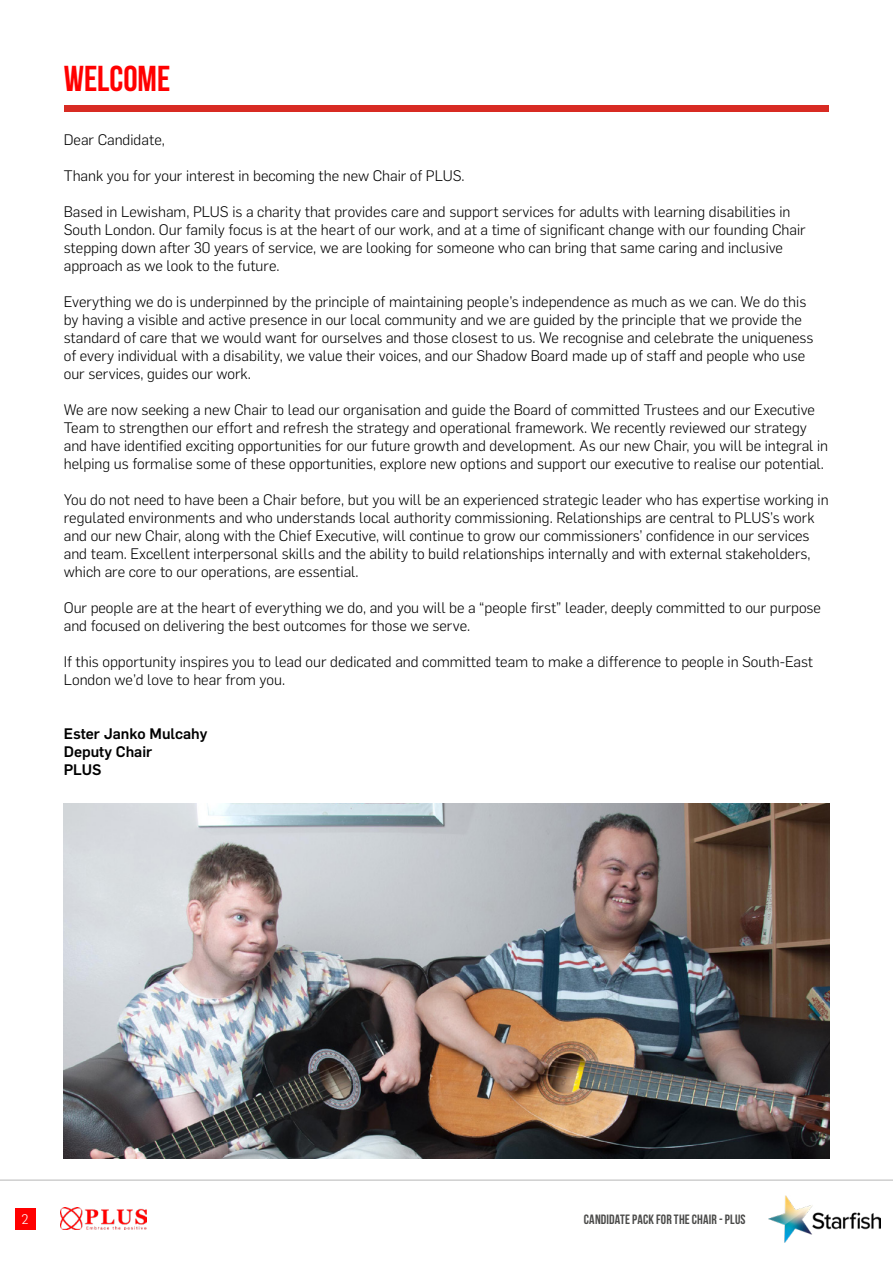
<style>
.page{position:relative;width:893px;height:1263px;background:#fff}
.page>*{position:absolute;margin:0;border:0;box-sizing:border-box;transform-origin:0 0}
.t1{font:700 36px "Bebas Neue";color:#f00}
.t2{font:300 15px/18px "Flama";color:#000}
.t3{font:500 15px/18px "Flama";color:#000}
.t4{font:700 13.5px "Bebas Neue";letter-spacing:.01em;color:#4a4a49}
.t5{font:300 13.5px "Flama";color:#fff}
</style>
<div class="page">
<img style="left:61px;top:1208px;width:86px;height:22px">
<img style="left:768px;top:1196px;width:112px;height:46px">
<div style="left:15px;top:1208px;width:20px;height:21px;background:#f00"></div>
<hr style="left:0;top:1179px;width:893px;height:2px;background:#000">
<div style="left:64px;top:105px;width:765px;height:7px;background:#d82b23"></div>
<img style="left:64px;top:803px;width:765px;height:355px">
<h1 class="t1" style="left:64px;top:59px;width:108px">WELCOME</h1>
<p class="t2" style="left:64px;top:130px;width:103px">Dear Candidate,</p>
<p class="t2" style="left:64px;top:166px;width:402px">Thank you for your interest in becoming the new Chair of PLUS.</p>
<p class="t2" style="left:64px;top:202px;width:743px">Based in Lewisham, PLUS is a charity that provides care and support services for adults with learning disabilities in South London. Our family focus is at the heart of our work, and at a time of significant change with our founding Chair stepping down after 30 years of service, we are looking for someone who can bring that same caring and inclusive approach as we look to the future.</p>
<p class="t2" style="left:64px;top:292px;width:751px">Everything we do is underpinned by the principle of maintaining people’s independence as much as we can. We do this by having a visible and active presence in our local community and we are guided by the principle that we provide the standard of care that we would want for ourselves and those closest to us. We recognise and celebrate the uniqueness of every individual with a disability, we value their voices, and our Shadow Board made up of staff and people who use our services, guides our work.</p>
<p class="t2" style="left:64px;top:400px;width:766px">We are now seeking a new Chair to lead our organisation and guide the Board of committed Trustees and our Executive Team to strengthen our effort and refresh the strategy and operational framework. We recently reviewed our strategy and have identified exciting opportunities for our future growth and development. As our new Chair, you will be integral in helping us formalise some of these opportunities, explore new options and support our executive to realise our potential.</p>
<p class="t2" style="left:64px;top:490px;width:766px">You do not need to have been a Chair before, but you will be an experienced strategic leader who has expertise working in regulated environments and who understands local authority commissioning. Relationships are central to PLUS’s work and our new Chair, along with the Chief Executive, will continue to grow our commissioners’ confidence in our services and team. Excellent interpersonal skills and the ability to build relationships internally and with external stakeholders, which are core to our operations, are essential.</p>
<p class="t2" style="left:64px;top:598px;width:759px">Our people are at the heart of everything we do, and you will be a “people first” leader, deeply committed to our purpose and focused on delivering the best outcomes for those we serve.</p>
<p class="t2" style="left:64px;top:652px;width:751px">If this opportunity inspires you to lead our dedicated and committed team to make a difference to people in South-East<br>London we’d love to hear from you.</p>
<p class="t3" style="left:64px;top:723px;width:145px">Ester Janko Mulcahy<br>Deputy Chair<br>PLUS</p>
<p class="t5" style="left:22px;top:1210px;width:9px">2</p>
<p class="t4" style="left:584px;top:1211px;width:163px">CANDIDATE PACK FOR THE CHAIR - PLUS</p>
</div>
